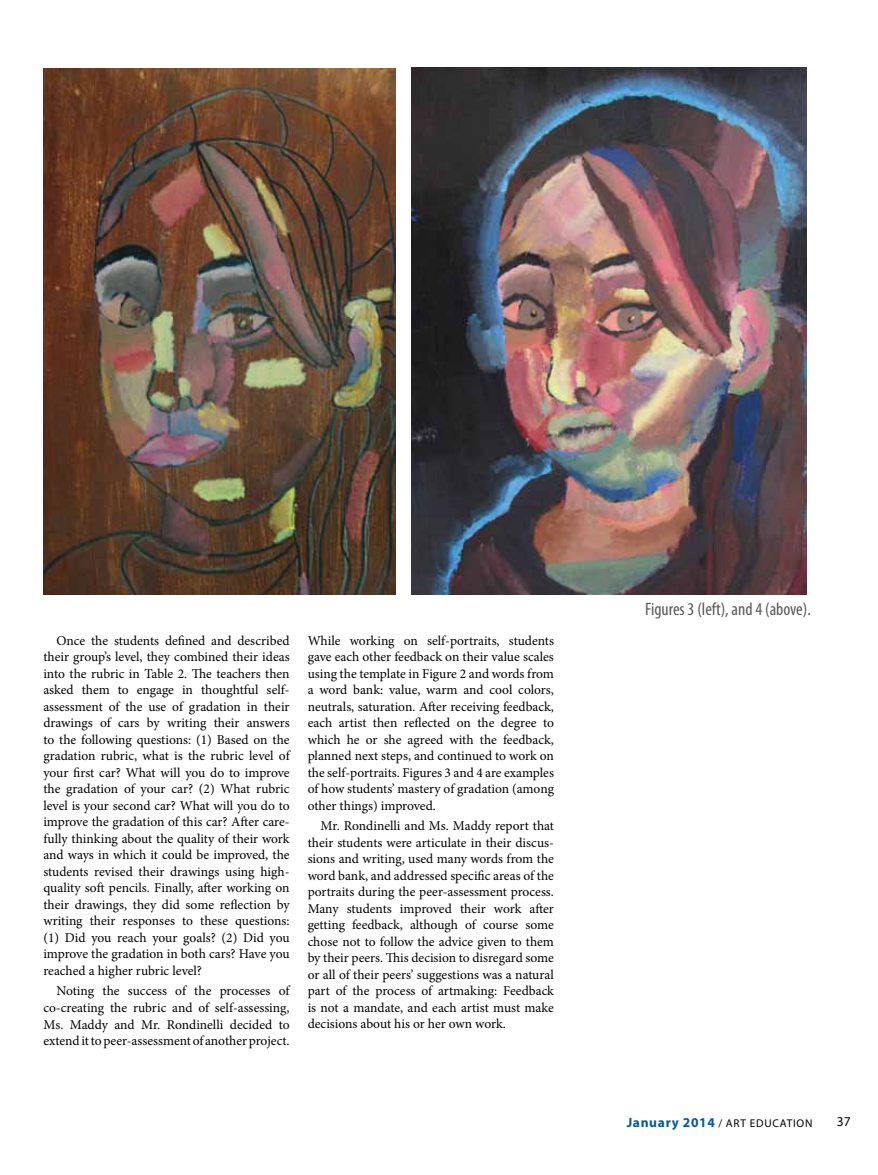
<style>
.page{position:relative;width:878px;height:1175px;background:#fff}
.page>*{position:absolute;margin:0;border:0;box-sizing:border-box;transform-origin:0 0}
.t1{font:condensed 18px "Myriad Pro";color:#58595b}
.t2{font:13.5px/16.5px "Minion Pro";letter-spacing:-.005em;color:#000;text-align:justify}
.t3{font:13.5px "Myriad Pro";color:#000}
.t4{font:11.25px "Myriad Pro";letter-spacing:.07em;color:#000}
.s1{font-weight:700;font-size:13.5px;color:#0758a0}
</style>
<div class="page">
<img style="left:43px;top:68px;width:352px;height:526px">
<img style="left:411px;top:68px;width:395px;height:526px">
<p class="t2" style="left:43px;top:632px;width:248px;text-indent:13px">Once the students defined and described their group’s level, they combined their ideas into the rubric in Table 2. The teachers then asked them to engage in thoughtful self&shy;assessment of the use of gradation in their drawings of cars by writing their answers to the following questions: (1) Based on the gradation rubric, what is the rubric level of your first car? What will you do to improve the gradation of your car? (2) What rubric level is your second car? What will you do to improve the gradation of this car? After care&shy;fully thinking about the quality of their work and ways in which it could be improved, the students revised their drawings using high&shy;quality soft pencils. Finally, after working on their drawings, they did some reflection by writing their responses to these questions: (1) Did you reach your goals? (2) Did you improve the gradation in both cars? Have you reached a higher rubric level?</p>
<p class="t2" style="left:43px;top:983px;width:248px;text-indent:13px">Noting the success of the processes of co-creating the rubric and of self-assessing, Ms. Maddy and Mr. Rondinelli decided to extend it to peer-assessment of another project.</p>
<p class="t2" style="left:308px;top:632px;width:248px">While working on self-portraits, students gave each other feedback on their value scales using the template in Figure 2 and words from a word bank: value, warm and cool colors, neutrals, saturation. After receiving feedback, each artist then reflected on the degree to which he or she agreed with the feedback, planned next steps, and continued to work on the self-portraits. Figures 3 and 4 are examples of how students’ mastery of gradation (among other things) improved.</p>
<p class="t2" style="left:308px;top:818px;width:248px;text-indent:13px">Mr. Rondinelli and Ms. Maddy report that their students were articulate in their discus&shy;sions and writing, used many words from the word bank, and addressed specific areas of the portraits during the peer-assessment process.<br>Many students improved their work after getting feedback, although of course some chose not to follow the advice given to them by their peers. This decision to disregard some or all of their peers’ suggestions was a natural part of the process of artmaking: Feedback is not a mandate, and each artist must make decisions about his or her own work.</p>
<p class="t1" style="left:645px;top:597px;width:167px">Figures 3 (left), and 4 (above).</p>
<p class="t4" style="left:626px;top:1116px;width:187px"><span class="s1">January 2014</span> / ART EDUCATION</p>
<p class="t3" style="left:836px;top:1113px;width:15px">37</p>
</div>
